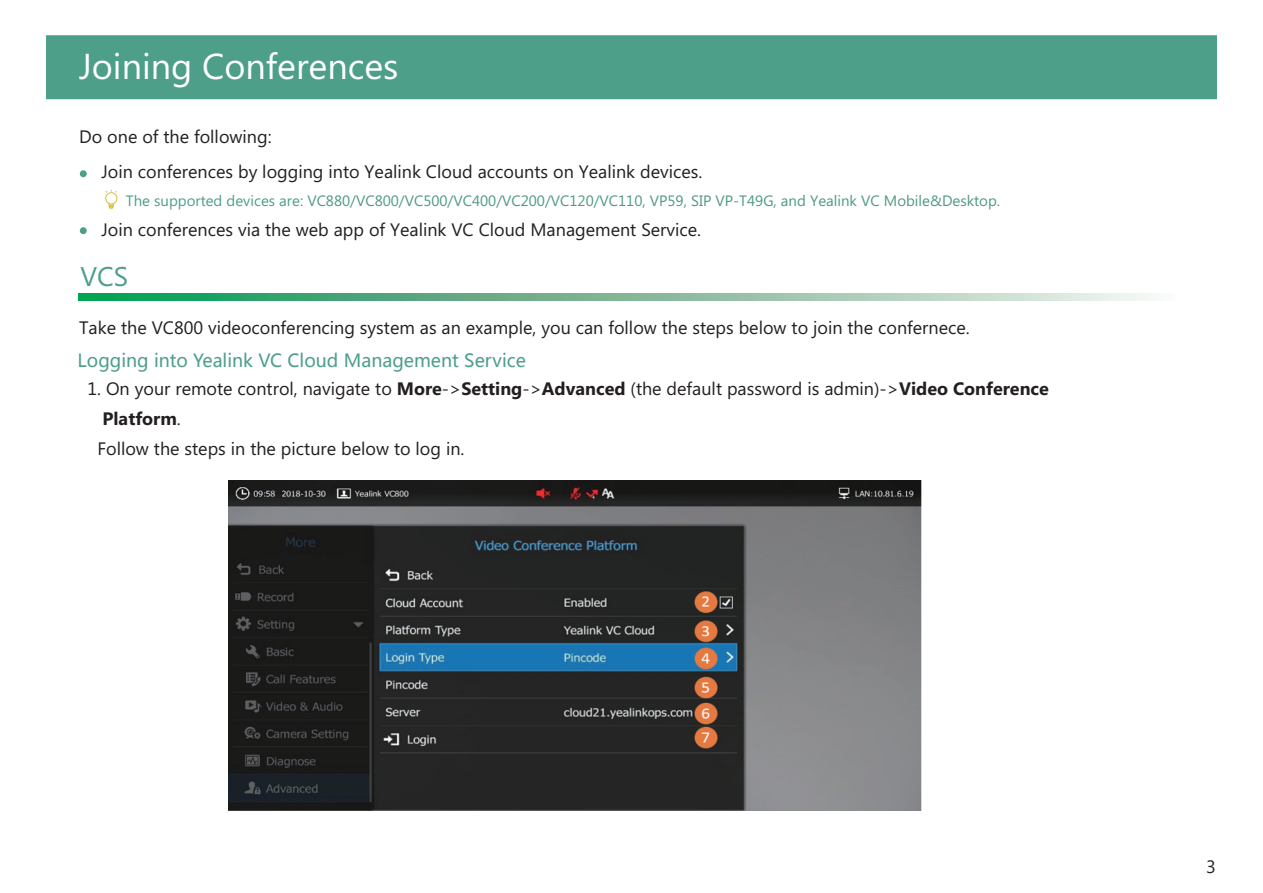
<style>
.page{position:relative;width:1263px;height:893px;background:#fff}
.page>*{position:absolute;margin:0;border:0;box-sizing:border-box;transform-origin:0 0}
.t1{font:36px "Microsoft Phags Pa";color:#fff}
.t2{font:27px "Microsoft Phags Pa";color:#4d9f89}
.t3{font:18px/30px "Microsoft Phags Pa";color:#231f20}
.t4{font:18px "Microsoft Ya Hei";color:#4d9f89}
.t5{font:15px "Microsoft Phags Pa";color:#509984}
.s1{color:#4d9f89}
.s2{font-weight:700}
</style>
<div class="page">
<div style="left:46px;top:35px;width:1171px;height:64px;background:#4d9f89;border:2px solid #4d9f89"></div>
<svg style="left:79px;top:293px;width:1070px;height:7px;background:#7cbc9a"></svg>
<div style="left:80px;top:170px;width:7px;height:7px;background:#4d9f89;border-radius:50%"></div>
<div style="left:80px;top:227px;width:7px;height:7px;background:#4d9f89;border-radius:50%"></div>
<div style="left:105px;top:192px;width:12px;height:12px;border:1px solid #d6c13a;border-radius:50%"></div>
<svg style="left:105px;top:190px;width:12px;height:3px"></svg>
<svg style="left:108px;top:202px;width:7px;height:7px"></svg>
<img style="left:228px;top:480px;width:693px;height:331px">
<h1 class="t1" style="left:79px;top:42px;width:321px">Joining Conferences</h1>
<p class="t3" style="left:79px;top:121px;width:194px">Do one of the following:</p>
<p class="t3" style="left:101px;top:156px;width:602px">Join conferences by logging into Yealink Cloud accounts on Yealink devices.</p>
<p class="t5" style="left:126px;top:191px;width:876px"><span class="s1">The supported devices are:</span> VC880/VC800/VC500/VC400/VC200/VC120/VC110, VP59, SIP VP-T49G, and Yealink VC Mobile&amp;Desktop.</p>
<p class="t3" style="left:101px;top:214px;width:601px">Join conferences via the web app of Yealink VC Cloud Management Service.</p>
<h2 class="t2" style="left:80px;top:257px;width:49px">VCS</h2>
<p class="t3" style="left:79px;top:311px;width:892px">Take the VC800 videoconferencing system as an example, you can follow the steps below to join the confernece.</p>
<p class="t4" style="left:78px;top:348px;width:450px">Logging into Yealink VC Cloud Management Service</p>
<p class="t3" style="left:97px;top:373px;width:953px;text-indent:-10px">1. On your remote control, navigate to <span class="s2">More</span>-&gt;<span class="s2">Setting</span>-&gt;<span class="s2">Advanced</span> (the default password is admin)-&gt;<span class="s2">Video Conference<br>Platform</span>.<br>Follow the steps in the picture below to log in.</p>
<p class="t3" style="left:1206px;top:851px;width:11px">3</p>
</div>
